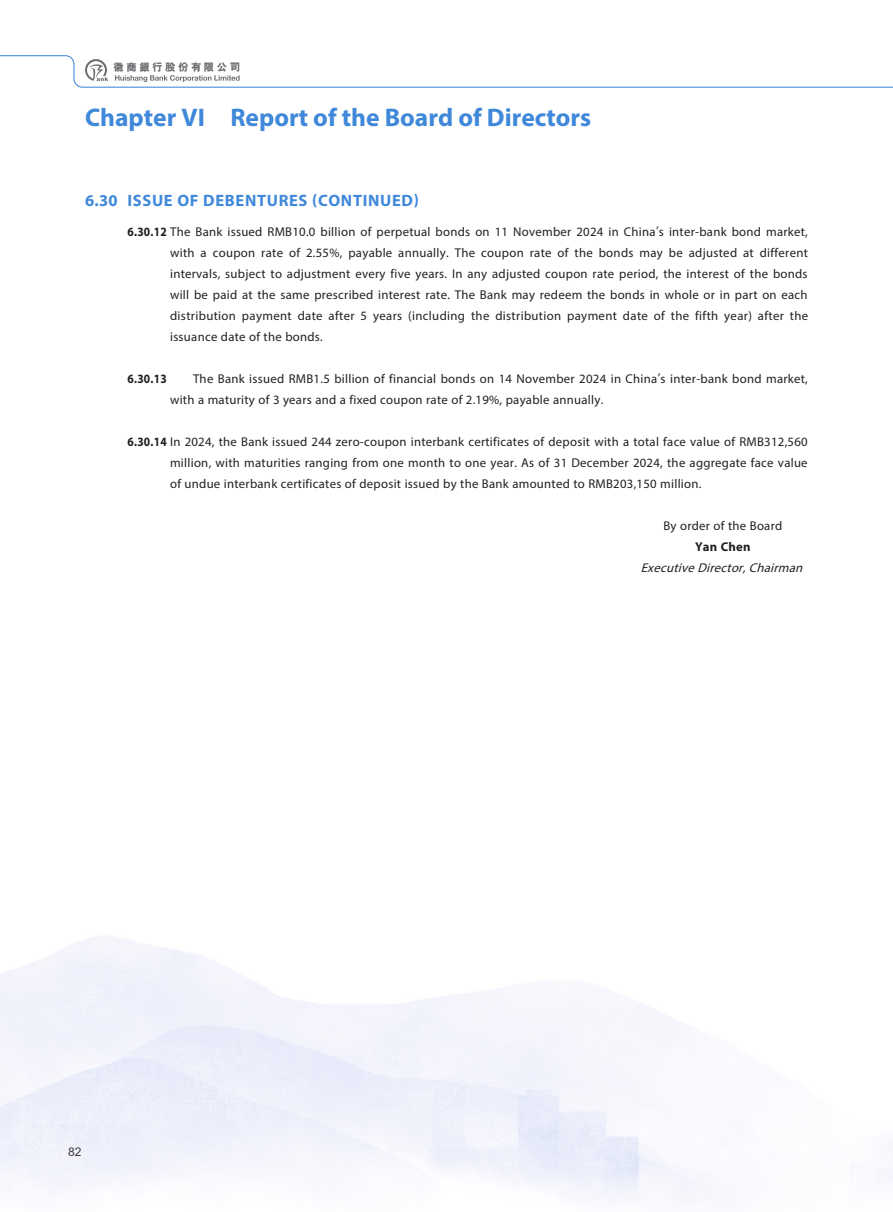
<style>
.page{position:relative;width:893px;height:1212px;background:#fff}
.page>*{position:absolute;margin:0;border:0;box-sizing:border-box;transform-origin:0 0}
.t1{font:700 25.5px "Myriad Pro";color:#3f88da}
.t2{font:700 16.5px "Myriad Pro";letter-spacing:.04em;color:#3f88da}
.t3{font:12.75px/21px "Myriad Pro";letter-spacing:.02em;color:#231f20;text-align:justify}
.t4{font:italic 12.75px "Myriad Pro";color:#231f20}
.t5{font:700 12.75px "Myriad Pro";letter-spacing:.02em;color:#231f20;scale:.9 1}
.t6{font:700 12.75px "Myriad Pro";letter-spacing:.02em;color:#231f20}
.t7{font:500 12px "M Hei HK";color:#3e3e3f}
.t8{font:800 10.5px "M Hei HK";letter-spacing:.23em;color:#6c6d70}
.s1{font-weight:700}
</style>
<div class="page">
<svg style="left:0;top:55px;width:893px;height:33px"></svg>
<p class="t8" style="left:114px;top:62px;width:128px">徽商銀行股份有限公司</p>
<h1 class="t1" style="left:85px;top:101px;width:508px">Chapter VI Report of the Board of Directors</h1>
<p class="t2" style="left:85px;top:190px;width:335px">6.30 ISSUE OF DEBENTURES (CONTINUED)</p>
<p class="t3" style="left:170px;top:221px;width:640px;text-indent:-43px"><span class="s1">6.30.12</span> The Bank issued RMB10.0 billion of perpetual bonds on 11 November 2024 in China’s inter-bank bond market, with a coupon rate of 2.55%, payable annually. The coupon rate of the bonds may be adjusted at different intervals, subject to adjustment every five years. In any adjusted coupon rate period, the interest of the bonds will be paid at the same prescribed interest rate. The Bank may redeem the bonds in whole or in part on each distribution payment date after 5 years (including the distribution payment date of the fifth year) after the issuance date of the bonds.</p>
<p class="t5" style="left:128px;top:370px;width:45px">6.30.13</p>
<p class="t3" style="left:170px;top:368px;width:639px;text-indent:23px">The Bank issued RMB1.5 billion of financial bonds on 14 November 2024 in China’s inter-bank bond market, with a maturity of 3 years and a fixed coupon rate of 2.19%, payable annually.</p>
<p class="t3" style="left:170px;top:431px;width:639px;text-indent:-43px"><span class="s1">6.30.14</span> In 2024, the Bank issued 244 zero-coupon interbank certificates of deposit with a total face value of RMB312,560 million, with maturities ranging from one month to one year. As of 31 December 2024, the aggregate face value of undue interbank certificates of deposit issued by the Bank amounted to RMB203,150 million.</p>
<p class="t3" style="left:663px;top:515px;width:120px">By order of the Board</p>
<p class="t6" style="left:695px;top:538px;width:57px">Yan Chen</p>
<p class="t4" style="left:641px;top:559px;width:167px">ExecutiveDirector,Chairman</p>
<p class="t7" style="left:68px;top:1143px;width:15px">82</p>
</div>
